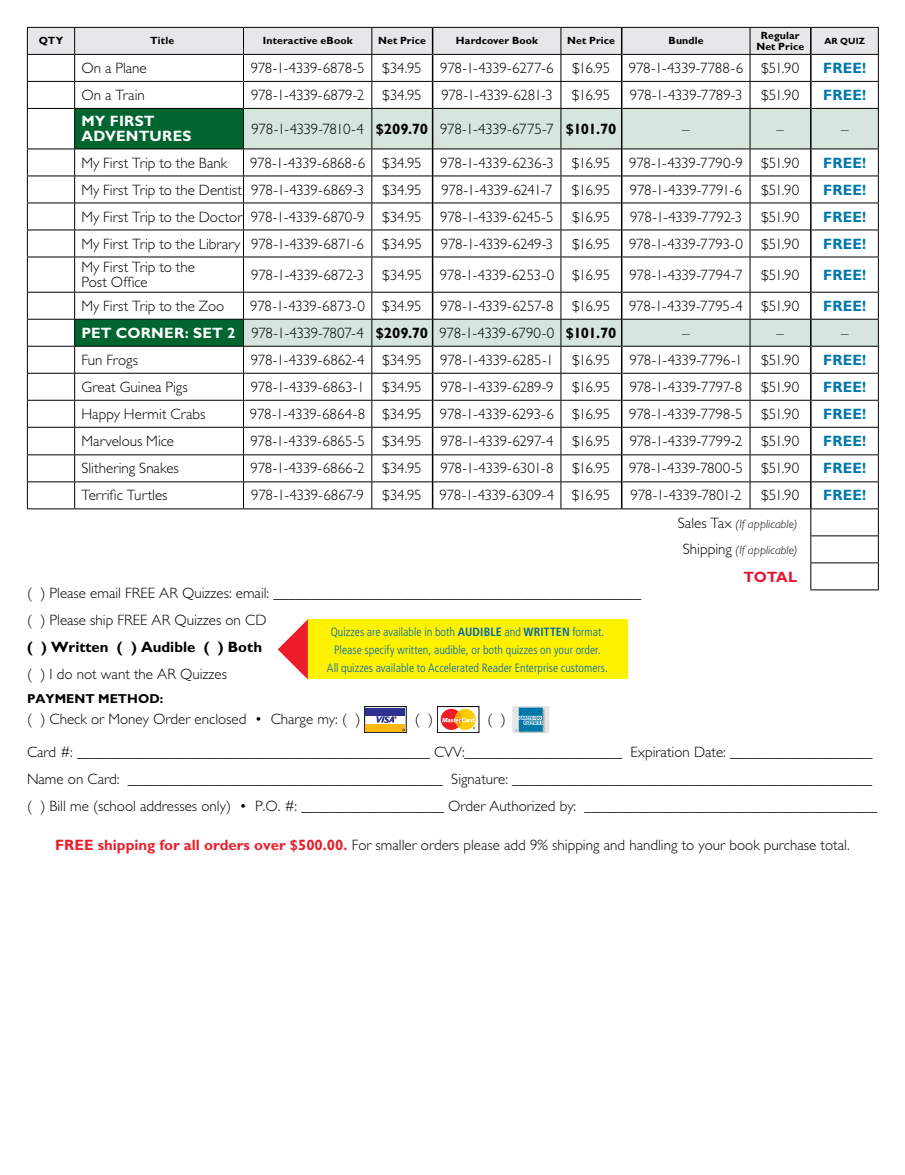
<style>
.page{position:relative;width:905px;height:1175px;background:#fff}
.page>*{position:absolute;margin:0;border:0;box-sizing:border-box;transform-origin:0 0}
.t1{font:300 15px/27px "Gill Sans Std";letter-spacing:-.005em;color:#000}
.t2{font:300 15px "Gill Sans Std";letter-spacing:-.025em;color:#000}
.t3{font:700 15px "Gill Sans Std";color:#0078a9}
.t4{font:700 15px "Gill Sans Std";color:#000}
.t5{font:700 15px/15px "Gill Sans Std";letter-spacing:.02em;color:#fff}
.t6{font:300 15px "Gill Sans Std";letter-spacing:-.03em;color:#000}
.t7{font:700 15px "Gill Sans Std";color:#e31837}
.t8{font:700 15px "Gill Sans Std";color:#ec202c}
.t9{font:700 12.9px "Gill Sans Std";color:#000}
.t10{font:300 condensed 12px/18px "Frutiger LT Std";color:#0067b1;text-align:center}
.t11{font:italic 300 12px "Gill Sans Std";letter-spacing:.005em;color:#000}
.t12{font:700 10.5px/10.5px "Gill Sans Std";letter-spacing:.015em;color:#000;text-align:center}
.t13{font:700 9px "Gill Sans Std";color:#000}
.s1{font-weight:700}
.s2{font-weight:700;color:#fff}
.s3{font-style:normal;font-size:15px}
.s4{font-weight:700;color:#ec202c}
</style>
<div class="page">
<hr style="left:810px;top:589px;width:68px;height:1px;background:#000">
<svg style="left:27px;top:27px;width:852px;height:562px"></svg>
<div style="left:364px;top:706px;width:42px;height:26px;border:1px solid #000"></div>
<div style="left:366px;top:707px;width:39px;height:8px;background:#2e3092"></div>
<div style="left:366px;top:723px;width:39px;height:8px;background:#fdb913"></div>
<svg style="left:375px;top:716px;width:21px;height:7px"></svg>
<div style="left:454px;top:709px;width:21px;height:21px;background:#ffcb05;border-radius:50%"></div>
<svg style="left:440px;top:709px;width:22px;height:21px"></svg>
<svg style="left:442px;top:712px;width:33px;height:17px"></svg>
<div style="left:437px;top:706px;width:42px;height:26px;border:1px solid #000"></div>
<svg style="left:512px;top:706px;width:37px;height:26px"></svg>
<div style="left:308px;top:619px;width:319px;height:60px;background:#fff200"></div>
<svg style="left:278px;top:619px;width:30px;height:60px"></svg>
<p class="t12" style="left:39px;top:36px;width:26px">QTY</p>
<p class="t12" style="left:150px;top:36px;width:25px">Title</p>
<p class="t12" style="left:263px;top:36px;width:91px">I nteractive eBook</p>
<p class="t12" style="left:378px;top:36px;width:49px">N et Price</p>
<p class="t12" style="left:456px;top:36px;width:84px">Hardcover Book</p>
<p class="t12" style="left:567px;top:36px;width:49px">N et Price</p>
<p class="t12" style="left:668px;top:36px;width:37px">Bundle</p>
<p class="t12" style="left:756px;top:30px;width:49px">Regular<br>N et Price</p>
<p class="t13" style="left:824px;top:36px;width:42px">AR QuiZ</p>
<p class="t1" style="left:81px;top:55px;width:67px">On a Plane</p>
<p class="t2" style="left:251px;top:60px;width:550px">978-1-4339-6878-5 $34.95 978-1-4339-6277-6 $16.95 978-1-4339-7788-6 $51.90</p>
<p class="t3" style="left:823px;top:59px;width:11px">FREE</p>
<p class="t3" style="left:862px;top:59px;width:6px">!</p>
<p class="t1" style="left:81px;top:82px;width:65px">On a Train</p>
<p class="t1" style="left:251px;top:82px;width:172px">978-1-4339-6879-2 $34.95</p>
<p class="t2" style="left:441px;top:87px;width:113px">978-1-4339-6281-3</p>
<p class="t1" style="left:572px;top:82px;width:40px">$16.95</p>
<p class="t2" style="left:630px;top:87px;width:114px">978-1-4339-7789-3</p>
<p class="t1" style="left:761px;top:82px;width:40px">$51.90</p>
<p class="t3" style="left:823px;top:86px;width:11px">FREE</p>
<p class="t3" style="left:862px;top:86px;width:6px">!</p>
<p class="t5" style="left:81px;top:114px;width:112px">MY first adventures</p>
<p class="t2" style="left:251px;top:120px;width:366px">978-1-4339-7810-4 <span class="s1">$209.70</span> 978-1-4339-6775-7 <span class="s1">$101.70</span></p>
<p class="t1" style="left:682px;top:115px;width:9px">–</p>
<p class="t1" style="left:776px;top:115px;width:9px">–</p>
<p class="t1" style="left:841px;top:115px;width:9px">–</p>
<p class="t1" style="left:81px;top:149px;width:147px">My First Trip to the Bank</p>
<p class="t2" style="left:250px;top:154px;width:361px">978-1-4339-6868-6 $34.95 978-1-4339-6236-3 $16.95</p>
<p class="t1" style="left:629px;top:149px;width:172px">978-1-4339-7790-9 $51.90</p>
<p class="t3" style="left:823px;top:154px;width:11px">FREE</p>
<p class="t3" style="left:862px;top:154px;width:6px">!</p>
<p class="t1" style="left:81px;top:176px;width:342px">My First Trip to the Dentist 978-1-4339-6869-3 $34.95</p>
<p class="t6" style="left:441px;top:181px;width:113px">978-1-4339-6241-7</p>
<p class="t1" style="left:572px;top:176px;width:40px">$16.95</p>
<p class="t2" style="left:630px;top:181px;width:114px">978-1-4339-7791-6</p>
<p class="t1" style="left:761px;top:176px;width:40px">$51.90</p>
<p class="t3" style="left:823px;top:181px;width:11px">FREE</p>
<p class="t3" style="left:862px;top:181px;width:6px">!</p>
<p class="t1" style="left:81px;top:203px;width:530px">My First Trip to the Doctor 978-1-4339-6870-9 $34.95 978-1-4339-6245-5 $16.95</p>
<p class="t1" style="left:630px;top:203px;width:113px">978-1-4339-7792-3</p>
<p class="t1" style="left:761px;top:203px;width:40px">$51.90</p>
<p class="t3" style="left:823px;top:208px;width:11px">FREE</p>
<p class="t3" style="left:862px;top:208px;width:6px">!</p>
<p class="t1" style="left:81px;top:230px;width:342px">My First Trip to the Library 978-1-4339-6871-6 $34.95</p>
<p class="t2" style="left:441px;top:235px;width:114px">978-1-4339-6249-3</p>
<p class="t1" style="left:572px;top:230px;width:40px">$16.95</p>
<p class="t2" style="left:629px;top:235px;width:172px">978-1-4339-7793-0 $51.90</p>
<p class="t3" style="left:823px;top:235px;width:11px">FREE</p>
<p class="t3" style="left:862px;top:235px;width:6px">!</p>
<p class="t1" style="left:81px;top:260px;width:115px;line-height:15px">My First Trip to the<br>Post Office</p>
<p class="t2" style="left:251px;top:266px;width:360px">978-1-4339-6872-3 $34.95 978-1-4339-6253-0 $16.95</p>
<p class="t1" style="left:629px;top:261px;width:171px">978-1-4339-7794-7 $51.90</p>
<p class="t3" style="left:823px;top:266px;width:11px">FREE</p>
<p class="t3" style="left:862px;top:266px;width:6px">!</p>
<p class="t1" style="left:81px;top:292px;width:144px">My First Trip to the Zoo</p>
<p class="t2" style="left:250px;top:297px;width:361px">978-1-4339-6873-0 $34.95 978-1-4339-6257-8 $16.95</p>
<p class="t2" style="left:629px;top:297px;width:172px">978-1-4339-7795-4 $51.90</p>
<p class="t3" style="left:823px;top:297px;width:11px">FREE</p>
<p class="t3" style="left:862px;top:297px;width:6px">!</p>
<p class="t2" style="left:81px;top:324px;width:536px"><span class="s2">Pet Corner: Set 2</span> 978-1-4339-7807-4 <span class="s1">$209.70</span> 978-1-4339-6790-0 <span class="s1">$101.70</span></p>
<p class="t1" style="left:682px;top:319px;width:9px">–</p>
<p class="t1" style="left:776px;top:319px;width:9px">–</p>
<p class="t1" style="left:841px;top:319px;width:9px">–</p>
<p class="t1" style="left:81px;top:346px;width:58px">Fun Frogs</p>
<p class="t2" style="left:251px;top:351px;width:361px">978-1-4339-6862-4 $34.95 978-1-4339-6285-1 $16.95</p>
<p class="t2" style="left:629px;top:351px;width:171px">978-1-4339-7796-1 $51.90</p>
<p class="t3" style="left:823px;top:351px;width:11px">FREE</p>
<p class="t3" style="left:862px;top:351px;width:6px">!</p>
<p class="t1" style="left:81px;top:373px;width:108px">Great Guinea Pigs</p>
<p class="t2" style="left:251px;top:378px;width:361px">978-1-4339-6863-1 $34.95 978-1-4339-6289-9 $16.95</p>
<p class="t2" style="left:629px;top:378px;width:171px">978-1-4339-7797-8 $51.90</p>
<p class="t3" style="left:823px;top:378px;width:11px">FREE</p>
<p class="t3" style="left:862px;top:378px;width:6px">!</p>
<p class="t1" style="left:81px;top:400px;width:126px">Happy Hermit Crabs</p>
<p class="t2" style="left:250px;top:405px;width:362px">978-1-4339-6864-8 $34.95 978-1-4339-6293-6 $16.95</p>
<p class="t1" style="left:629px;top:400px;width:171px">978-1-4339-7798-5 $51.90</p>
<p class="t3" style="left:823px;top:405px;width:11px">FREE</p>
<p class="t3" style="left:862px;top:405px;width:6px">!</p>
<p class="t1" style="left:81px;top:428px;width:94px">Marvelous Mice</p>
<p class="t2" style="left:250px;top:433px;width:361px">978-1-4339-6865-5 $34.95 978-1-4339-6297-4 $16.95</p>
<p class="t1" style="left:629px;top:428px;width:171px">978-1-4339-7799-2 $51.90</p>
<p class="t3" style="left:823px;top:432px;width:11px">FREE</p>
<p class="t3" style="left:862px;top:432px;width:6px">!</p>
<p class="t1" style="left:81px;top:455px;width:99px">Slithering Snakes</p>
<p class="t2" style="left:250px;top:460px;width:550px">978-1-4339-6866-2 $34.95 978-1-4339-6301-8 $16.95 978-1-4339-7800-5 $51.90</p>
<p class="t3" style="left:823px;top:459px;width:11px">FREE</p>
<p class="t3" style="left:862px;top:459px;width:6px">!</p>
<p class="t1" style="left:81px;top:482px;width:88px">Terrific Turtles</p>
<p class="t2" style="left:251px;top:487px;width:360px">978-1-4339-6867-9 $34.95 978-1-4339-6309-4 $16.95</p>
<p class="t2" style="left:630px;top:487px;width:112px">978-1-4339-7801-2</p>
<p class="t1" style="left:761px;top:482px;width:40px">$51.90</p>
<p class="t3" style="left:823px;top:486px;width:11px">FREE</p>
<p class="t3" style="left:862px;top:486px;width:6px">!</p>
<p class="t11" style="left:677px;top:517px;width:121px"><span class="s3">Sales Tax</span> (If applicable)</p>
<p class="t11" style="left:682px;top:544px;width:116px"><span class="s3">Shipping</span> (If applicable)</p>
<p class="t7" style="left:743px;top:567px;width:45px">TOTAL</p>
<p class="t1" style="left:27px;top:579px;width:615px">( ) Please email FREE AR Quizzes: email: _________________________________________________ ( ) Please ship FREE AR Quizzes on CD</p>
<p class="t4" style="left:27px;top:638px;width:236px">( ) Written ( ) Audible ( ) Both</p>
<p class="t1" style="left:27px;top:660px;width:201px">( ) I do not want the AR Quizzes</p>
<p class="t9" style="left:27px;top:690px;width:138px">Payment Method:</p>
<p class="t1" style="left:27px;top:705px;width:335px">( ) Check or Money Order enclosed • Charge my: ( )</p>
<p class="t1" style="left:415px;top:705px;width:20px">( )</p>
<p class="t1" style="left:487px;top:705px;width:20px">( )</p>
<p class="t1" style="left:27px;top:738px;width:851px">Card #: _______________________________________________ CVV:_____________________ Expiration Date: ___________________<br>Name on Card: __________________________________________ Signature: ________________________________________________ ( ) Bill me (school addresses only) • P.O. #: ___________________ Order Authorized by: _______________________________________</p>
<p class="t8" style="left:55px;top:836px;width:11px">FREE</p>
<p class="t1" style="left:98px;top:831px;width:753px"><span class="s4">shipping for all orders over $500.00.</span> For smaller orders please add 9% shipping and handling to your book purchase total.</p>
<p class="t10" style="left:327px;top:623px;width:283px">Quizzes are available in both <span class="s1">AUDIBLE</span> and <span class="s1">WRITTEN</span> format.<br>Please specify written, audible, or both quizzes on your order.<br>All quizzes available to Accelerated Reader Enterprise customers.</p>
</div>
